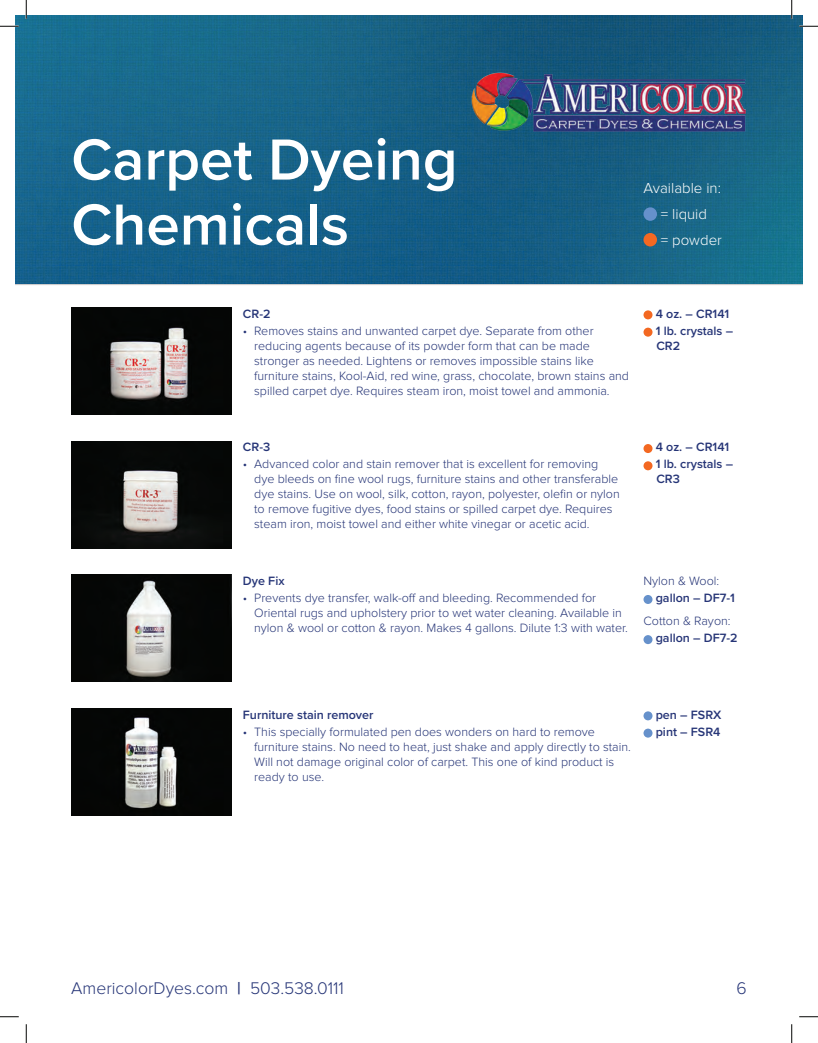
<style>
.page{position:relative;width:818px;height:1043px;background:#fff}
.page>*{position:absolute;margin:0;border:0;box-sizing:border-box;transform-origin:0 0}
.t1{font:600 60px/65px "Proxima Nova";color:#fff}
.t2{font:300 17.5px "Proxima Nova";color:#263577}
.t3{font:300 15px/25.6px "Proxima Nova";color:#fff}
.t4{font:300 12.5px/15px "Proxima Nova";color:#263577}
.t5{font:600 12.5px/17.2px "Proxima Nova";color:#263577}
.s1{font-weight:600}
</style>
<div class="page">
<img style="left:15px;top:15px;width:787px;height:268px">
<img style="left:472px;top:71px;width:274px;height:61px">
<img style="left:71px;top:308px;width:161px;height:106px">
<img style="left:71px;top:441px;width:161px;height:107px">
<img style="left:71px;top:575px;width:161px;height:107px">
<img style="left:71px;top:708px;width:161px;height:107px">
<div style="left:643px;top:310px;width:9px;height:9px;background:#f36821;border-radius:50%"></div>
<div style="left:643px;top:328px;width:9px;height:9px;background:#f36821;border-radius:50%"></div>
<div style="left:643px;top:444px;width:9px;height:9px;background:#f36821;border-radius:50%"></div>
<div style="left:643px;top:461px;width:9px;height:9px;background:#f36821;border-radius:50%"></div>
<div style="left:643px;top:595px;width:9px;height:9px;background:#6691cb;border-radius:50%"></div>
<div style="left:643px;top:635px;width:9px;height:9px;background:#6691cb;border-radius:50%"></div>
<div style="left:643px;top:711px;width:9px;height:9px;background:#6691cb;border-radius:50%"></div>
<div style="left:643px;top:728px;width:9px;height:9px;background:#6691cb;border-radius:50%"></div>
<div style="left:643px;top:207px;width:14px;height:14px;background:#6691cb;border-radius:50%"></div>
<div style="left:643px;top:233px;width:14px;height:13px;background:#f36821;border-radius:50%"></div>
<svg style="left:0;top:25px;width:19px;height:2px"></svg>
<svg style="left:799px;top:25px;width:19px;height:2px"></svg>
<svg style="left:0;top:1016px;width:19px;height:1px"></svg>
<svg style="left:799px;top:1016px;width:19px;height:1px"></svg>
<svg style="left:25px;top:0;width:2px;height:19px"></svg>
<svg style="left:25px;top:1024px;width:2px;height:18px"></svg>
<svg style="left:790px;top:0;width:2px;height:19px"></svg>
<svg style="left:791px;top:1024px;width:1px;height:18px"></svg>
<h1 class="t1" style="left:71px;top:125px;width:388px">Carpet Dyeing<br>Chemicals</h1>
<p class="t3" style="left:661px;top:176px;width:63px;text-indent:-17px">Available in: = liquid<br>= powder</p>
<p class="t5" style="left:243px;top:304px;width:29px">CR-2</p>
<p class="t4" style="left:254px;top:323px;width:376px;text-indent:-11px">• Removes stains and unwanted carpet dye. Separate from other reducing agents because of its powder form that can be made stronger as needed. Lightens or removes impossible stains like furniture stains, Kool-Aid, red wine, grass, chocolate, brown stains and spilled carpet dye. Requires steam iron, moist towel and ammonia.</p>
<p class="t5" style="left:655px;top:304px;width:79px">4 oz. – CR141<br>1 lb. crystals –</p>
<p class="t5" style="left:656px;top:336px;width:25px">CR2</p>
<p class="t5" style="left:243px;top:438px;width:29px">CR-3</p>
<p class="t4" style="left:254px;top:457px;width:367px;text-indent:-11px">• Advanced color and stain remover that is excellent for removing dye bleeds on fine wool rugs, furniture stains and other transferable dye stains. Use on wool, silk, cotton, rayon, polyester, olefin or nylon to remove fugitive dyes, food stains or spilled carpet dye. Requires steam iron, moist towel and either white vinegar or acetic acid.</p>
<p class="t5" style="left:655px;top:438px;width:79px">4 oz. – CR141<br>1 lb. crystals –</p>
<p class="t5" style="left:656px;top:470px;width:25px">CR3</p>
<p class="t5" style="left:243px;top:571px;width:43px">Dye Fix</p>
<p class="t4" style="left:254px;top:590px;width:375px;text-indent:-11px">• Prevents dye transfer, walk-off and bleeding. Recommended for<br>Oriental rugs and upholstery prior to wet water cleaning. Available in nylon &amp; wool or cotton &amp; rayon. Makes 4 gallons. Dilute 1:3 with water.</p>
<p class="t4" style="left:643px;top:573px;width:77px">Nylon &amp; Wool:</p>
<p class="t5" style="left:655px;top:589px;width:81px">gallon – DF7-1</p>
<p class="t4" style="left:643px;top:613px;width:89px">Cotton &amp; Rayon:</p>
<p class="t5" style="left:655px;top:629px;width:83px">gallon – DF7-2</p>
<p class="t5" style="left:243px;top:705px;width:132px">Furniture stain remover</p>
<p class="t4" style="left:254px;top:724px;width:378px;text-indent:-11px">• This specially formulated pen does wonders on hard to remove furniture stains. No need to heat, just shake and apply directly to stain.<br>Will not damage original color of carpet. This one of kind product is ready to use.</p>
<p class="t5" style="left:655px;top:705px;width:67px">pen – FSRX pint – FSR4</p>
<h2 class="t2" style="left:71px;top:978px;width:274px">AmericolorDyes.com <span class="s1">|</span> 503.538.0111</h2>
<h2 class="t2" style="left:736px;top:978px;width:12px">6</h2>
</div>
